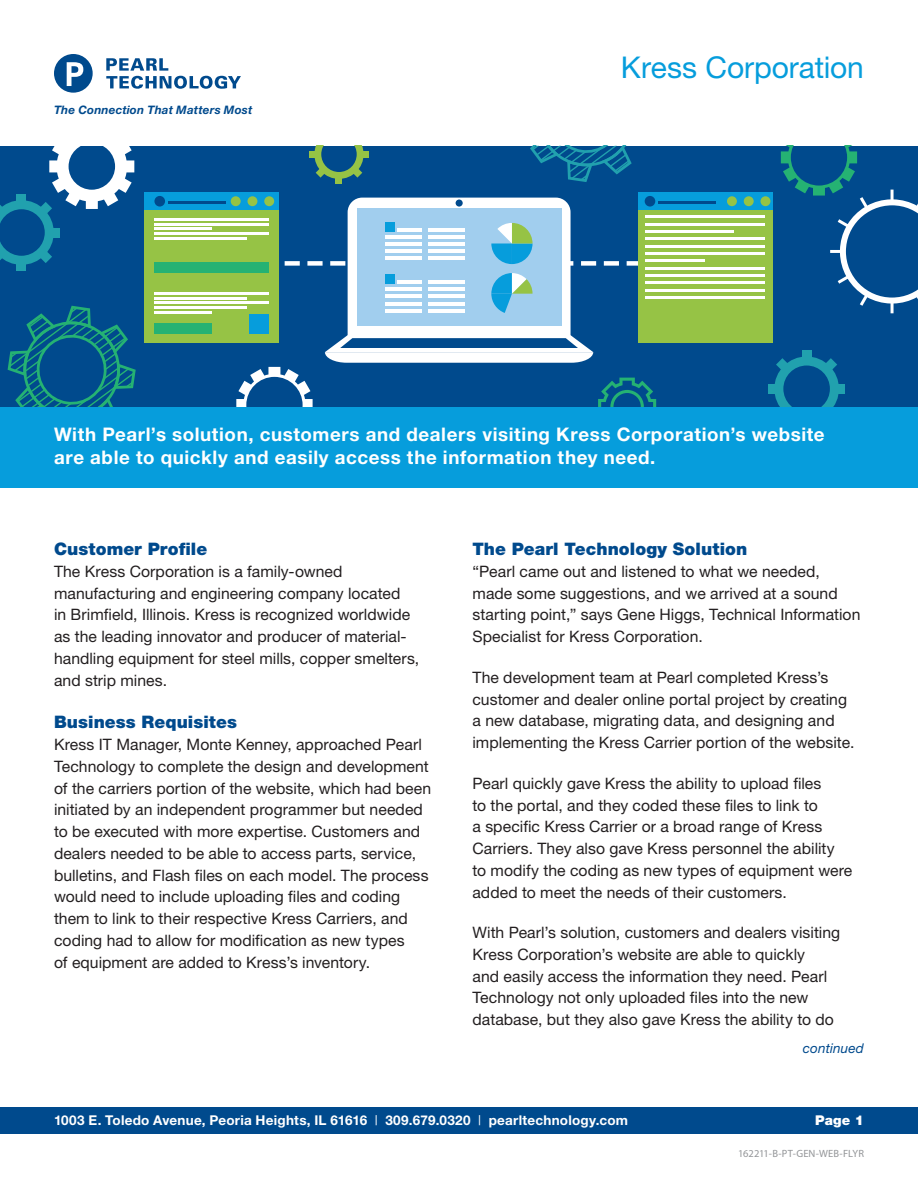
<style>
.page{position:relative;width:918px;height:1188px;background:#fff}
.page>*{position:absolute;margin:0;border:0;box-sizing:border-box;transform-origin:0 0}
.t1{font:30px "Helvetica Neue";letter-spacing:-.005em;color:#069ddc}
.t2{font:700 18.75px/22.5px "Helvetica Neue";letter-spacing:.03em;color:#fff}
.t3{font:900 17.25px "Helvetica Neue";letter-spacing:.005em;color:#004a8d}
.t4{font:15.75px/21.8px "Helvetica Neue";letter-spacing:.005em;color:#231f20}
.t5{font:700 13.5px "Helvetica Neue";letter-spacing:.015em;color:#fff}
.t6{font:italic 13.5px "Helvetica Neue";letter-spacing:.01em;color:#004a8d}
.t7{font:900 13.5px "Helvetica Neue";color:#fff}
.t8{font:italic 700 11.7px "Helvetica Neue";letter-spacing:.015em;color:#004a8d}
.t9{font:10.5px "Myriad Pro";letter-spacing:.005em;color:#939598}
.s1{font-weight:400}
</style>
<div class="page">
<svg style="left:54px;top:54px;width:39px;height:39px"></svg>
<svg style="left:106px;top:58px;width:135px;height:31px"></svg>
<div style="left:0;top:1107px;width:918px;height:27px;background:#004a8d"></div>
<div style="left:0;top:146px;width:918px;height:270px;background:#004a8d"></div>
<div style="left:348px;top:198px;width:223px;height:152px;background:#fff;border-radius:15px"></div>
<div style="left:357px;top:209px;width:204px;height:117px;background:#a1ceee"></div>
<svg style="left:325px;top:335px;width:268px;height:28px"></svg>
<div style="left:456px;top:200px;width:7px;height:7px;background:#004a8d;border-radius:50%"></div>
<svg style="left:284px;top:223px;width:354px;height:43px"></svg>
<svg style="left:491px;top:273px;width:42px;height:40px"></svg>
<div style="left:386px;top:222px;width:9px;height:9px;background:#069ddc"></div>
<hr style="left:398px;top:228px;width:24px;height:3px;background:#fff">
<hr style="left:386px;top:235px;width:36px;height:3px;background:#fff">
<hr style="left:386px;top:242px;width:36px;height:3px;background:#fff">
<hr style="left:386px;top:249px;width:36px;height:3px;background:#fff">
<hr style="left:386px;top:256px;width:36px;height:3px;background:#fff">
<hr style="left:428px;top:228px;width:36px;height:3px;background:#fff">
<hr style="left:428px;top:235px;width:36px;height:3px;background:#fff">
<hr style="left:428px;top:242px;width:36px;height:3px;background:#fff">
<hr style="left:428px;top:249px;width:36px;height:3px;background:#fff">
<hr style="left:428px;top:256px;width:36px;height:3px;background:#fff">
<div style="left:386px;top:275px;width:9px;height:9px;background:#069ddc"></div>
<hr style="left:398px;top:281px;width:24px;height:3px;background:#fff">
<hr style="left:386px;top:288px;width:36px;height:3px;background:#fff">
<hr style="left:386px;top:295px;width:36px;height:3px;background:#fff">
<hr style="left:386px;top:302px;width:36px;height:3px;background:#fff">
<hr style="left:386px;top:309px;width:36px;height:3px;background:#fff">
<hr style="left:428px;top:281px;width:36px;height:3px;background:#fff">
<hr style="left:428px;top:288px;width:36px;height:3px;background:#fff">
<hr style="left:428px;top:295px;width:36px;height:3px;background:#fff">
<hr style="left:428px;top:302px;width:36px;height:3px;background:#fff">
<hr style="left:428px;top:309px;width:36px;height:3px;background:#fff">
<svg style="left:8px;top:306px;width:128px;height:101px"></svg>
<svg style="left:530px;top:146px;width:102px;height:36px"></svg>
<div style="left:309px;top:151px;width:9px;height:7px;background:#96c345"></div>
<div style="left:336px;top:175px;width:6px;height:9px;background:#96c345"></div>
<svg style="left:314px;top:146px;width:50px;height:33px"></svg>
<div style="left:360px;top:151px;width:9px;height:7px;background:#96c345"></div>
<div style="left:802px;top:350px;width:9px;height:11px;background:#21a1ae"></div>
<div style="left:768px;top:384px;width:11px;height:9px;background:#21a1ae"></div>
<div style="left:834px;top:384px;width:11px;height:9px;background:#21a1ae"></div>
<svg style="left:774px;top:356px;width:65px;height:51px"></svg>
<div style="left:17px;top:260px;width:9px;height:11px;background:#21a1ae"></div>
<svg style="left:598px;top:378px;width:58px;height:29px"></svg>
<div style="left:638px;top:192px;width:135px;height:151px;background:#96c345"></div>
<div style="left:638px;top:192px;width:135px;height:18px;background:#069ddc"></div>
<hr style="left:646px;top:216px;width:119px;height:2px;background:#fff">
<hr style="left:646px;top:223px;width:119px;height:2px;background:#fff">
<hr style="left:646px;top:230px;width:88px;height:3px;background:#fff">
<hr style="left:646px;top:238px;width:119px;height:2px;background:#fff">
<hr style="left:646px;top:245px;width:119px;height:2px;background:#fff">
<hr style="left:646px;top:252px;width:119px;height:3px;background:#fff">
<hr style="left:646px;top:267px;width:119px;height:2px;background:#fff">
<hr style="left:646px;top:274px;width:119px;height:3px;background:#fff">
<hr style="left:646px;top:282px;width:119px;height:2px;background:#fff">
<hr style="left:646px;top:289px;width:119px;height:2px;background:#fff">
<hr style="left:646px;top:296px;width:119px;height:3px;background:#fff">
<hr style="left:646px;top:260px;width:59px;height:2px;background:#fff">
<div style="left:645px;top:196px;width:10px;height:11px;background:#004a8d;border-radius:50%"></div>
<hr style="left:659px;top:201px;width:57px;height:2px;background:#004a8d">
<div style="left:761px;top:196px;width:9px;height:10px;background:#96c345;border-radius:50%"></div>
<div style="left:744px;top:196px;width:10px;height:10px;background:#96c345;border-radius:50%"></div>
<div style="left:727px;top:196px;width:10px;height:10px;background:#96c345;border-radius:50%"></div>
<svg style="left:0;top:146px;width:134px;height:119px"></svg>
<svg style="left:781px;top:146px;width:137px;height:167px"></svg>
<svg style="left:236px;top:367px;width:77px;height:40px"></svg>
<div style="left:144px;top:192px;width:135px;height:151px;background:#96c345"></div>
<div style="left:144px;top:192px;width:135px;height:18px;background:#069ddc"></div>
<div style="left:154px;top:263px;width:115px;height:10px;background:#25b273"></div>
<hr style="left:154px;top:218px;width:115px;height:3px;background:#fff">
<hr style="left:154px;top:223px;width:115px;height:2px;background:#fff">
<hr style="left:154px;top:228px;width:58px;height:2px;background:#fff">
<hr style="left:154px;top:232px;width:115px;height:3px;background:#fff">
<hr style="left:154px;top:237px;width:93px;height:2px;background:#fff">
<hr style="left:154px;top:292px;width:115px;height:3px;background:#fff">
<hr style="left:154px;top:297px;width:93px;height:2px;background:#fff">
<hr style="left:154px;top:302px;width:115px;height:2px;background:#fff">
<hr style="left:154px;top:306px;width:93px;height:3px;background:#fff">
<hr style="left:154px;top:311px;width:58px;height:2px;background:#fff">
<div style="left:154px;top:323px;width:58px;height:11px;background:#25b273"></div>
<div style="left:154px;top:196px;width:11px;height:11px;background:#004a8d;border-radius:50%"></div>
<hr style="left:169px;top:201px;width:57px;height:2px;background:#004a8d">
<div style="left:249px;top:314px;width:20px;height:20px;background:#069ddc"></div>
<div style="left:264px;top:196px;width:10px;height:10px;background:#96c345;border-radius:50%"></div>
<div style="left:248px;top:196px;width:9px;height:10px;background:#96c345;border-radius:50%"></div>
<div style="left:231px;top:196px;width:10px;height:10px;background:#96c345;border-radius:50%"></div>
<div style="left:0;top:407px;width:918px;height:81px;background:#069ddc"></div>
<p class="t8" style="left:54px;top:102px;width:200px">The Connection That Matters Most</p>
<p class="t1" style="left:621px;top:49px;width:244px">Kress Corporation</p>
<p class="t2" style="left:54px;top:423px;width:772px">With Pearl’s solution, customers and dealers visiting Kress Corporation’s website are able to quickly and easily access the information they need.</p>
<p class="t3" style="left:54px;top:539px;width:155px">Customer Profile</p>
<p class="t4" style="left:54px;top:560px;width:367px">The Kress Corporation is a family-owned manufacturing and engineering company located<br>in Brimfield, Illinois. Kress is recognized worldwide as the leading innovator and producer of material&shy;handling equipment for steel mills, copper smelters, and strip mines.</p>
<p class="t3" style="left:54px;top:712px;width:184px">Business Requisites</p>
<p class="t4" style="left:54px;top:734px;width:379px">Kress IT Manager, Monte Kenney, approached Pearl Technology to complete the design and development of the carriers portion of the website, which had been initiated by an independent programmer but needed to be executed with more expertise. Customers and dealers needed to be able to access parts, service, bulletins, and Flash files on each model. The process would need to include uploading files and coding them to link to their respective Kress Carriers, and coding had to allow for modification as new types<br>of equipment are added to Kress’s inventory.</p>
<p class="t3" style="left:472px;top:539px;width:276px">The Pearl Technology Solution</p>
<p class="t4" style="left:472px;top:560px;width:389px">“Pearl came out and listened to what we needed, made some suggestions, and we arrived at a sound starting point,” says Gene Higgs, Technical Information Specialist for Kress Corporation.</p>
<p class="t4" style="left:472px;top:666px;width:383px">The development team at Pearl completed Kress’s customer and dealer online portal project by creating a new database, migrating data, and designing and implementing the Kress Carrier portion of the website.</p>
<p class="t4" style="left:472px;top:772px;width:381px">Pearl quickly gave Kress the ability to upload files<br>to the portal, and they coded these files to link to<br>a specific Kress Carrier or a broad range of Kress Carriers. They also gave Kress personnel the ability to modify the coding as new types of equipment were added to meet the needs of their customers.</p>
<p class="t4" style="left:472px;top:921px;width:369px">With Pearl’s solution, customers and dealers visiting Kress Corporation’s website are able to quickly<br>and easily access the information they need. Pearl Technology not only uploaded files into the new database, but they also gave Kress the ability to do</p>
<p class="t6" style="left:803px;top:1041px;width:63px">continued</p>
<p class="t5" style="left:54px;top:1112px;width:576px">1003 E. Toledo Avenue, Peoria Heights, IL 61616 <span class="s1">|</span> 309.679.0320 <span class="s1">|</span> pearltechnology.com</p>
<p class="t7" style="left:815px;top:1112px;width:50px">Page 1</p>
<p class="t9" style="left:738px;top:1147px;width:127px">162211-B-PT-GEN-WEB-FLYR</p>
</div>
